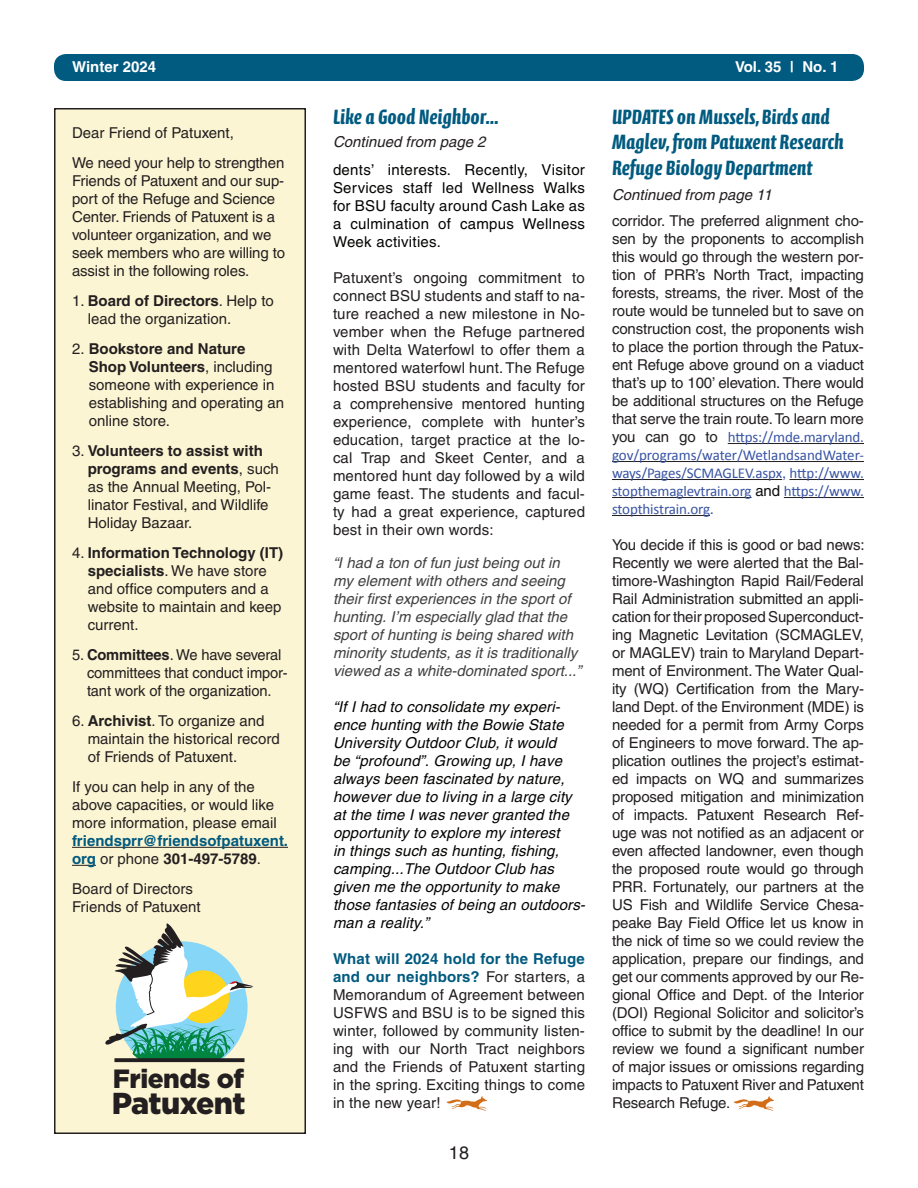
<style>
.page{position:relative;width:918px;height:1188px;background:#fff}
.page>*{position:absolute;margin:0;border:0;box-sizing:border-box;transform-origin:0 0}
.t1{font:900 30.3px "Gotham HTF";letter-spacing:-.02em;color:#231f20}
.t2{font:900 26.4px "Gotham HTF";letter-spacing:-.02em;color:#231f20}
.t3{font:700 21px/25.2px "Calcite Pro";color:#015a7f}
.t4{font:18px "Helvetica";color:#231f20}
.t5{font:15px/18px "Helvetica";color:#231f20}
.t6{font:italic 15px/18px "Helvetica";letter-spacing:.01em;color:#040503}
.t7{font:italic 15px/18px "Helvetica";color:#424142}
.t8{font:15px/18px "Calibri";letter-spacing:-.01em;color:#3853a3;text-align:justify}
.t9{font:15px/18px "Helvetica";letter-spacing:.02em;color:#040503;text-align:justify}
.t10{font:700 15px/18px "Helvetica";color:#015a7f}
.t11{font:italic 15px "Helvetica";color:#231f20}
.t12{font:700 15px "Helvetica";color:#fff}
.s1{font-weight:700}
.s2{font-weight:400;color:#231f20}
.s3{color:#231f20}
.s4{font-weight:700;color:#015a7f}
.s5{font-family:"Helvetica";color:#231f20}
.s6{font-family:"Helvetica"}
.s7{font-family:"Helvetica";color:#0b0c0b}
</style>
<div class="page">
<div style="left:54px;top:54px;width:810px;height:27px;background:#015a7f;border-radius:12px"></div>
<div style="left:55px;top:109px;width:250px;height:1024px;background:#fcf5d3"></div>
<div style="left:54px;top:108px;width:252px;height:1026px;border:2px solid #231f20"></div>
<hr style="left:72px;top:847px;width:216px;height:1px;background:#231f20">
<svg style="left:72px;top:865px;width:24px;height:1px"></svg>
<hr style="left:114px;top:1058px;width:130px;height:4px;background:#231f20">
<svg style="left:105px;top:923px;width:148px;height:137px"></svg>
<svg style="left:446px;top:1096px;width:41px;height:15px"></svg>
<svg style="left:734px;top:1096px;width:41px;height:15px"></svg>
<hr style="left:728px;top:443px;width:136px;height:1px;background:#231f20">
<hr style="left:612px;top:461px;width:252px;height:1px;background:#231f20">
<hr style="left:612px;top:479px;width:170px;height:1px;background:#231f20">
<hr style="left:790px;top:479px;width:74px;height:1px;background:#231f20">
<hr style="left:612px;top:497px;width:140px;height:1px;background:#231f20">
<hr style="left:784px;top:497px;width:80px;height:1px;background:#231f20">
<hr style="left:612px;top:515px;width:98px;height:1px;background:#231f20">
<p class="t12" style="left:72px;top:58px;width:86px">Winter 2024</p>
<p class="t12" style="left:735px;top:58px;width:105px">Vol. 35 | No. 1</p>
<p class="t5" style="left:72px;top:118px;width:214px;line-height:30px">Dear Friend of Patuxent,<br>We need your help to strengthen</p>
<p class="t5" style="left:72px;top:172px;width:215px">Friends of Patuxent and our sup&shy;port of the Refuge and Science<br>Center. Friends of Patuxent is a volunteer organization, and we seek members who are willing to assist in the following roles.</p>
<p class="t5" style="left:88px;top:292px;width:188px;text-indent:-16px">1. <span class="s1">Board of Directors</span>. Help to lead the organization.</p>
<p class="t5" style="left:89px;top:340px;width:197px;text-indent:-17px">2. <span class="s1">Bookstore and Nature<br>Shop Volunteers</span>, including someone with experience in establishing and operating an online store.</p>
<p class="t5" style="left:88px;top:442px;width:193px;text-indent:-16px">3. <span class="s1">Volunteers to assist with programs and events</span>, such as the Annual Meeting, Pol&shy;linator Festival, and Wildlife<br>Holiday Bazaar.</p>
<p class="t5" style="left:88px;top:544px;width:197px;text-indent:-16px">4. <span class="s1">Information Technology (IT) specialists</span>. We have store and office computers and a website to maintain and keep current.</p>
<p class="t5" style="left:87px;top:646px;width:202px;text-indent:-15px">5. <span class="s1">Committees</span>. We have several committees that conduct impor&shy;tant work of the organization.</p>
<p class="t5" style="left:88px;top:712px;width:193px;text-indent:-16px">6. <span class="s1">Archivist</span>. To organize and maintain the historical record of Friends of Patuxent.</p>
<p class="t5" style="left:72px;top:778px;width:206px">If you can help in any of the above capacities, or would like more information, please email</p>
<p class="t10" style="left:72px;top:831px;width:218px">friendsprr@friendsofpatuxent. org <span class="s2">or phone</span> <span class="s3">301-497-5789</span><span class="s2">.</span></p>
<p class="t5" style="left:72px;top:880px;width:130px">Board of Directors<br>Friends of Patuxent</p>
<h2 class="t2" style="left:113px;top:1063px;width:133px">Friends of</h2>
<h1 class="t1" style="left:112px;top:1086px;width:135px">Patuxent</h1>
<h3 class="t3" style="left:333px;top:105px;width:168px">Like a Good Neighbor...</h3>
<p class="t11" style="left:333px;top:133px;width:154px">Continued from page 2</p>
<p class="t9" style="left:333px;top:161px;width:254px">dents’ interests. Recently, Visitor Services staff led Wellness Walks for BSU faculty around Cash Lake as a culmination of campus Wellness Week activities.</p>
<p class="t5" style="left:333px;top:269px;width:254px;text-align:justify">Patuxent’s ongoing commitment to connect BSU students and staff to na&shy;ture reached a new milestone in No&shy;vember when the Refuge partnered with Delta Waterfowl to offer them a mentored waterfowl hunt. The Refuge hosted BSU students and faculty for a comprehensive mentored hunting experience, complete with hunter’s education, target practice at the lo&shy;cal Trap and Skeet Center, and a mentored hunt day followed by a wild game feast. The students and facul&shy;ty had a great experience, captured best in their own words:</p>
<p class="t7" style="left:333px;top:554px;width:250px">“I had a ton of fun just being out in my element with others and seeing their first experiences in the sport of hunting. I’m especially glad that the sport of hunting is being shared with minority students, as it is traditionally viewed as a white-dominated sport...”</p>
<p class="t6" style="left:333px;top:698px;width:254px">“If I had to consolidate my experi&shy;ence hunting with the Bowie State<br>University Outdoor Club, it would<br>be “profound”. Growing up, I have always been fascinated by nature, however due to living in a large city at the time I was never granted the opportunity to explore my interest<br>in things such as hunting, fishing, camping...The Outdoor Club has given me the opportunity to make those fantasies of being an outdoors&shy;man a reality.”</p>
<p class="t5" style="left:333px;top:950px;width:254px;text-align:justify"><span class="s4">What will 2024 hold for the Refuge and our neighbors?</span> For starters, a Memorandum of Agreement between USFWS and BSU is to be signed this winter, followed by community listen&shy;ing with our North Tract neighbors and the Friends of Patuxent starting in the spring. Exciting things to come in the new year!</p>
<p class="t4" style="left:449px;top:1142px;width:22px">18</p>
<h3 class="t3" style="left:612px;top:105px;width:233px">UPDATES on Mussels, Birds and<br>Maglev, from Patuxent Research<br>Refuge Biology Department</h3>
<p class="t11" style="left:612px;top:186px;width:161px">Continued from page 11</p>
<p class="t5" style="left:612px;top:212px;width:254px;text-align:justify">corridor. The preferred alignment cho&shy;sen by the proponents to accomplish this would go through the western por&shy;tion of PRR’s North Tract, impacting forests, streams, the river. Most of the route would be tunneled but to save on construction cost, the proponents wish to place the portion through the Patux&shy;ent Refuge above ground on a viaduct that’s up to 100’ elevation. There would be additional structures on the Refuge that serve the train route. To learn more</p>
<p class="t8" style="left:612px;top:428px;width:253px"><span class="s5">you can go to</span> https://mde.maryland. gov/programs/water/WetlandsandWater&shy;ways/Pages/SCMAGLEV.aspx<span class="s6">,</span> http://www. stopthemaglevtrain.org <span class="s7">and</span> https://www. stopthistrain.org<span class="s6">.</span></p>
<p class="t5" style="left:612px;top:536px;width:254px;text-align:justify">You decide if this is good or bad news:<br>Recently we were alerted that the Bal&shy;timore-Washington Rapid Rail/Federal Rail Administration submitted an appli&shy;cation for their proposed Superconduct&shy;ing Magnetic Levitation (SCMAGLEV, or MAGLEV) train to Maryland Depart&shy;ment of Environment. The Water Qual&shy;ity (WQ) Certification from the Mary&shy;land Dept. of the Environment (MDE) is needed for a permit from Army Corps of Engineers to move forward. The ap&shy;plication outlines the project’s estimat&shy;ed impacts on WQ and summarizes proposed mitigation and minimization of impacts. Patuxent Research Ref&shy;uge was not notified as an adjacent or even affected landowner, even though the proposed route would go through PRR. Fortunately, our partners at the US Fish and Wildlife Service Chesa&shy;peake Bay Field Office let us know in the nick of time so we could review the application, prepare our findings, and get our comments approved by our Re&shy;gional Office and Dept. of the Interior (DOI) Regional Solicitor and solicitor’s office to submit by the deadline! In our review we found a significant number of major issues or omissions regarding impacts to Patuxent River and Patuxent Research Refuge.</p>
</div>
